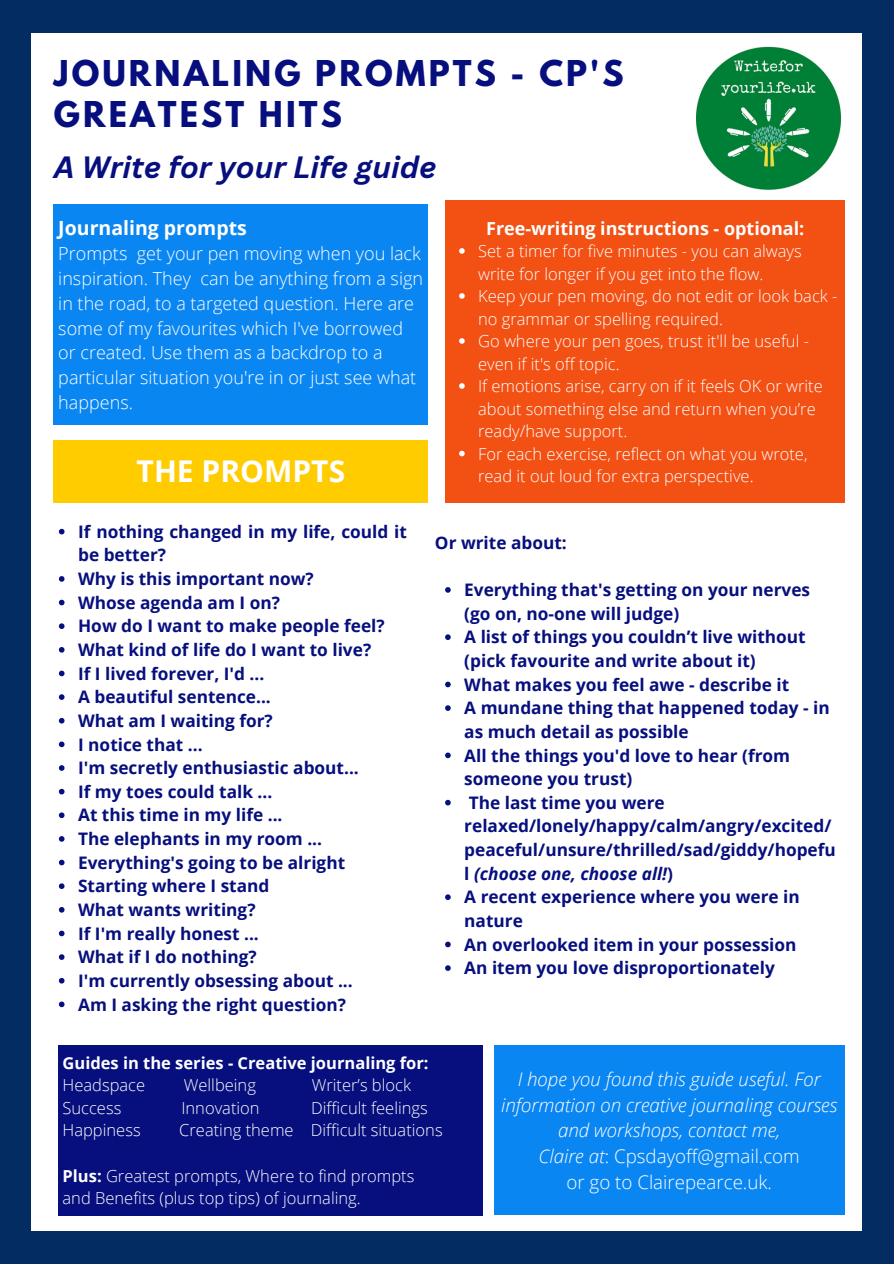
<style>
.page{position:relative;width:894px;height:1264px;background:#fff}
.page>*{position:absolute;margin:0;border:0;box-sizing:border-box;transform-origin:0 0}
.t1{font:700 31.5px/40.5px "League Spartan";letter-spacing:.1em;color:#060f7d}
.t2{font:italic 700 30px "Canva Sans";color:#060f7d}
.t3{font:700 30px "Open Sans";color:#fff}
.t4{font:700 19.5px "Open Sans";color:#fff}
.t5{font:italic 300 18.75px/25.8px "Open Sans";color:#fff;text-align:center}
.t6{font:300 18.75px "Open Sans";color:#fff}
.t7{font:300 18px/24.8px "Open Sans";color:#fff}
.t8{font:700 18px "Open Sans";color:#fff}
.t9{font:700 17.25px/23.7px "Open Sans";color:#060f7d}
.t10{font:300 16.5px/22.5px "Open Sans";color:#fff}
.t11{font:700 16.5px "Open Sans";color:#fff}
.s1{font-style:italic}
.s2{font-weight:700}
</style>
<div class="page">
<div style="left:0;top:0;width:893px;height:1263px;background:#032c62"></div>
<div style="left:32px;top:33px;width:829px;height:1197px;background:#fff"></div>
<div style="left:54px;top:204px;width:374px;height:220px;background:#0a86f3"></div>
<svg style="left:59px;top:529px;width:5px;height:5px"></svg>
<svg style="left:59px;top:576px;width:5px;height:5px"></svg>
<svg style="left:59px;top:599px;width:5px;height:6px"></svg>
<svg style="left:59px;top:623px;width:5px;height:6px"></svg>
<svg style="left:59px;top:647px;width:5px;height:5px"></svg>
<svg style="left:59px;top:670px;width:5px;height:6px"></svg>
<svg style="left:59px;top:694px;width:5px;height:6px"></svg>
<svg style="left:59px;top:718px;width:5px;height:5px"></svg>
<svg style="left:59px;top:741px;width:5px;height:6px"></svg>
<svg style="left:59px;top:765px;width:5px;height:5px"></svg>
<svg style="left:59px;top:788px;width:5px;height:6px"></svg>
<svg style="left:59px;top:812px;width:5px;height:6px"></svg>
<svg style="left:59px;top:836px;width:5px;height:5px"></svg>
<svg style="left:59px;top:859px;width:5px;height:6px"></svg>
<svg style="left:59px;top:883px;width:5px;height:6px"></svg>
<svg style="left:59px;top:907px;width:5px;height:5px"></svg>
<svg style="left:59px;top:930px;width:5px;height:6px"></svg>
<svg style="left:59px;top:954px;width:5px;height:5px"></svg>
<svg style="left:59px;top:977px;width:5px;height:6px"></svg>
<svg style="left:59px;top:1001px;width:5px;height:6px"></svg>
<div style="left:54px;top:440px;width:374px;height:63px;background:#fc0"></div>
<svg style="left:445px;top:587px;width:5px;height:5px"></svg>
<svg style="left:445px;top:634px;width:5px;height:6px"></svg>
<svg style="left:445px;top:681px;width:5px;height:6px"></svg>
<svg style="left:445px;top:705px;width:5px;height:6px"></svg>
<svg style="left:445px;top:752px;width:5px;height:6px"></svg>
<svg style="left:445px;top:799px;width:5px;height:6px"></svg>
<svg style="left:445px;top:894px;width:5px;height:6px"></svg>
<svg style="left:445px;top:941px;width:5px;height:6px"></svg>
<svg style="left:445px;top:965px;width:5px;height:5px"></svg>
<div style="left:58px;top:1045px;width:424px;height:170px;background:#060f7d"></div>
<img style="left:696px;top:46px;width:144px;height:144px">
<div style="left:445px;top:201px;width:400px;height:302px;background:#f35014"></div>
<svg style="left:459px;top:248px;width:5px;height:6px"></svg>
<svg style="left:459px;top:293px;width:5px;height:6px"></svg>
<svg style="left:459px;top:338px;width:5px;height:6px"></svg>
<svg style="left:459px;top:383px;width:5px;height:6px"></svg>
<svg style="left:459px;top:451px;width:5px;height:5px"></svg>
<div style="left:493px;top:1045px;width:351px;height:169px;background:#0a86f3"></div>
<p class="t1" style="left:54px;top:57px;width:571px">JOURNALING PROMPTS - CP'S<br>GREATEST HITS</p>
<p class="t2" style="left:54px;top:146px;width:384px">A Write for your Life guide</p>
<p class="t4" style="left:58px;top:214px;width:190px">Journaling prompts</p>
<p class="t7" style="left:58px;top:241px;width:366px">Prompts get your pen moving when you lack inspiration. They can be anything from a sign in the road, to a targeted question. Here are some of my favourites which I've borrowed or created. Use them as a backdrop to a particular situation you're in or just see what happens.</p>
<p class="t3" style="left:137px;top:450px;width:210px">THE PROMPTS</p>
<p class="t8" style="left:486px;top:215px;width:319px">Free-writing instructions - optional:</p>
<p class="t10" style="left:478px;top:239px;width:325px">Set a timer for five minutes - you can always write for longer if you get into the flow.</p>
<p class="t10" style="left:478px;top:284px;width:360px">Keep your pen moving, do not edit or look back - no grammar or spelling required.</p>
<p class="t10" style="left:478px;top:329px;width:332px">Go where your pen goes, trust it'll be useful - even if it's off topic.</p>
<p class="t10" style="left:478px;top:374px;width:346px">If emotions arise, carry on if it feels OK or write about something else and return when you’re ready/have support.</p>
<p class="t10" style="left:478px;top:442px;width:331px">For each exercise, reflect on what you wrote, read it out loud for extra perspective.</p>
<p class="t9" style="left:78px;top:519px;width:330px">If nothing changed in my life, could it be better?</p>
<p class="t9" style="left:78px;top:566px;width:237px">Why is this important now?</p>
<p class="t9" style="left:78px;top:590px;width:203px">Whose agenda am I on?</p>
<p class="t9" style="left:78px;top:614px;width:308px">How do I want to make people feel?</p>
<p class="t9" style="left:78px;top:637px;width:294px">What kind of life do I want to live?</p>
<p class="t9" style="left:78px;top:661px;width:188px">If I lived forever, I'd ...</p>
<p class="t9" style="left:78px;top:684px;width:194px">A beautiful sentence...</p>
<p class="t9" style="left:78px;top:708px;width:196px">What am I waiting for?</p>
<p class="t9" style="left:78px;top:732px;width:126px">I notice that ...</p>
<p class="t9" style="left:78px;top:755px;width:282px">I'm secretly enthusiastic about...</p>
<p class="t9" style="left:78px;top:779px;width:196px">If my toes could talk ...</p>
<p class="t9" style="left:78px;top:803px;width:206px">At this time in my life ...</p>
<p class="t9" style="left:78px;top:826px;width:245px">The elephants in my room ...</p>
<p class="t9" style="left:78px;top:850px;width:268px">Everything's going to be alright</p>
<p class="t9" style="left:78px;top:873px;width:193px">Starting where I stand</p>
<p class="t9" style="left:78px;top:897px;width:179px">What wants writing?</p>
<p class="t9" style="left:78px;top:921px;width:182px">If I'm really honest ...</p>
<p class="t9" style="left:78px;top:944px;width:180px">What if I do nothing?</p>
<p class="t9" style="left:78px;top:968px;width:276px">I'm currently obsessing about ...</p>
<p class="t9" style="left:78px;top:992px;width:269px">Am I asking the right question?</p>
<p class="t9" style="left:435px;top:530px;width:133px">Or write about:</p>
<p class="t9" style="left:464px;top:577px;width:347px">Everything that's getting on your nerves (go on, no-one will judge)</p>
<p class="t9" style="left:464px;top:625px;width:343px">A list of things you couldn’t live without (pick favourite and write about it)</p>
<p class="t9" style="left:464px;top:672px;width:326px">What makes you feel awe - describe it</p>
<p class="t9" style="left:464px;top:695px;width:367px">A mundane thing that happened today - in as much detail as possible</p>
<p class="t9" style="left:464px;top:743px;width:327px">All the things you'd love to hear (from someone you trust)</p>
<p class="t9" style="left:464px;top:790px;width:373px">The last time you were relaxed/lonely/happy/calm/angry/excited/ peaceful/unsure/thrilled/sad/giddy/hopefu l <span class="s1">(choose one, choose all!</span>)</p>
<p class="t9" style="left:464px;top:884px;width:337px">A recent experience where you were in nature</p>
<p class="t9" style="left:464px;top:932px;width:333px">An overlooked item in your possession</p>
<p class="t9" style="left:464px;top:955px;width:312px">An item you love disproportionately</p>
<p class="t11" style="left:63px;top:1051px;width:367px">Guides in the series - Creative journaling for:</p>
<p class="t10" style="left:63px;top:1073px;width:84px">Headspace</p>
<p class="t10" style="left:184px;top:1073px;width:74px">Wellbeing</p>
<p class="t10" style="left:311px;top:1073px;width:101px">Writer’s block</p>
<p class="t10" style="left:63px;top:1096px;width:60px">Success</p>
<p class="t10" style="left:181px;top:1096px;width:80px">Innovation</p>
<p class="t10" style="left:311px;top:1096px;width:118px">Difficult feelings</p>
<p class="t10" style="left:63px;top:1118px;width:80px">Happiness</p>
<p class="t10" style="left:179px;top:1118px;width:265px">Creating theme Difficult situations</p>
<p class="t10" style="left:63px;top:1163px;width:353px"><span class="s2">Plus:</span> Greatest prompts, Where to find prompts</p>
<p class="t10" style="left:63px;top:1186px;width:299px">and Benefits (plus top tips) of journaling.</p>
<p class="t5" style="left:501px;top:1065px;width:337px">I hope you found this guide useful. For information on creative journaling courses and workshops, contact me,</p>
<p class="t6" style="left:538px;top:1143px;width:262px"><span class="s1">Claire at</span>: Cpsdayoff@gmail.com</p>
<p class="t6" style="left:566px;top:1169px;width:207px">or go to Clairepearce.uk.</p>
</div>
